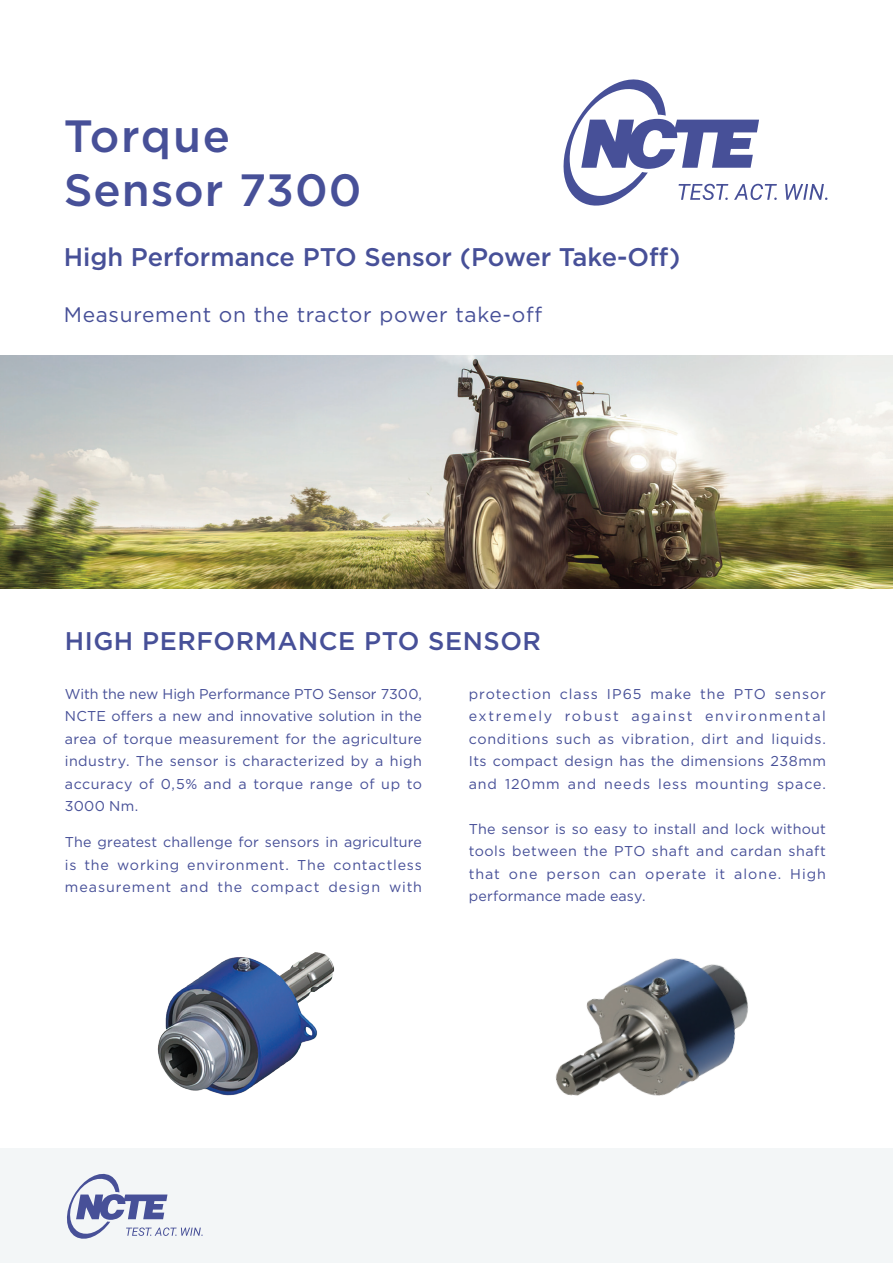
<style>
.page{position:relative;width:893px;height:1263px;background:#fff}
.page>*{position:absolute;margin:0;border:0;box-sizing:border-box;transform-origin:0 0}
.t1{font:500 45.15px/54.2px "Gotham";letter-spacing:.02em;color:#475098}
.t2{font:500 25.5px "Gotham";color:#475098}
.t3{font:500 25.5px "Gotham";letter-spacing:.02em;color:#475098}
.t4{font:21px "Gotham";letter-spacing:.035em;color:#475098}
.t5{font:14.25px/22.5px "Gotham";letter-spacing:.015em;color:#475098;text-align:right}
.t6{font:14.25px/22.5px "Gotham";letter-spacing:.035em;color:#475098}
.t7{font:14.25px "Gotham";letter-spacing:.115em;color:#475098}
.t8{font:14.25px/22.5px "Gotham";letter-spacing:.01em;color:#475098}
.t9{font:14.25px "Gotham";letter-spacing:.06em;color:#475098}
.t10{font:14.25px "Gotham";letter-spacing:.07em;color:#475098}
.t11{font:14.25px "Gotham";letter-spacing:.065em;color:#475098}
.t12{font:14.25px "Gotham";letter-spacing:.055em;color:#475098}
</style>
<div class="page">
<svg style="left:563px;top:79px;width:264px;height:127px"></svg>
<div style="left:0;top:1148px;width:893px;height:115px;background:#f3f6f7"></div>
<img style="left:0;top:355px;width:872px;height:234px">
<img style="left:872px;top:355px;width:21px;height:234px">
<svg style="left:67px;top:1173px;width:136px;height:66px"></svg>
<img style="left:157px;top:952px;width:178px;height:144px">
<img style="left:555px;top:958px;width:193px;height:138px">
<h1 class="t1" style="left:64px;top:108px;width:299px">Torque<br>Sensor 7300</h1>
<h2 class="t2" style="left:64px;top:240px;width:618px">High Performance PTO Sensor (Power Take-Off(</h2>
<h3 class="t4" style="left:64px;top:301px;width:480px">Measurement on the tractor power take-off</h3>
<h2 class="t3" style="left:65px;top:624px;width:478px">HIGH PERFORMANCE PTO SENSOR</h2>
<p class="t5" style="left:65px;top:682px;width:359px">With the new High Performance PTO Sensor 7300, NCTE offers a new and innovative solution in the area of torque measurement for the agriculture industry. The sensor is characterized by a high to</p>
<p class="t6" style="left:560px;top:682px;width:40px">class</p>
<p class="t6" style="left:650px;top:682px;width:43px">make</p>
<p class="t6" style="left:700px;top:682px;width:26px">the</p>
<p class="t11" style="left:469px;top:684px;width:84px">protection</p>
<p class="t6" style="left:607px;top:682px;width:36px">IP65</p>
<p class="t6" style="left:734px;top:682px;width:34px">PTO</p>
<p class="t6" style="left:775px;top:682px;width:53px">sensor</p>
<p class="t7" style="left:469px;top:707px;width:85px">extremely</p>
<p class="t6" style="left:565px;top:705px;width:56px">robust</p>
<p class="t7" style="left:705px;top:707px;width:122px">environmental</p>
<p class="t7" style="left:631px;top:707px;width:63px">against</p>
<p class="t6" style="left:469px;top:727px;width:81px">conditions</p>
<p class="t6" style="left:469px;top:750px;width:359px">Its compact design has the dimensions 238mm</p>
<p class="t6" style="left:777px;top:772px;width:51px">space.</p>
<p class="t6" style="left:556px;top:727px;width:36px">such</p>
<p class="t6" style="left:622px;top:727px;width:74px">vibration,</p>
<p class="t6" style="left:702px;top:727px;width:29px">dirt</p>
<p class="t6" style="left:736px;top:727px;width:30px">and</p>
<p class="t6" style="left:771px;top:727px;width:56px">liquids.</p>
<p class="t6" style="left:598px;top:727px;width:18px">as</p>
<p class="t6" style="left:139px;top:772px;width:16px">of</p>
<p class="t6" style="left:360px;top:772px;width:16px">of</p>
<p class="t6" style="left:204px;top:772px;width:29px">and</p>
<p class="t6" style="left:469px;top:772px;width:30px">and</p>
<p class="t5" style="left:469px;top:817px;width:359px">The sensor is so easy to install and lock without shaft</p>
<p class="t6" style="left:568px;top:772px;width:30px">and</p>
<p class="t6" style="left:604px;top:772px;width:47px">needs</p>
<p class="t6" style="left:658px;top:772px;width:30px">less</p>
<p class="t9" style="left:695px;top:774px;width:75px">mounting</p>
<p class="t6" style="left:161px;top:772px;width:38px">0,5%</p>
<p class="t6" style="left:505px;top:772px;width:56px">120mm</p>
<p class="t6" style="left:253px;top:772px;width:51px">torque</p>
<p class="t6" style="left:65px;top:772px;width:75px">accuracy<br>3000 Nm.</p>
<p class="t5" style="left:65px;top:831px;width:359px">The greatest challenge for sensors in agriculture contactless</p>
<p class="t6" style="left:310px;top:772px;width:45px">range</p>
<p class="t6" style="left:381px;top:772px;width:20px">up</p>
<p class="t6" style="left:238px;top:772px;width:10px">a</p>
<p class="t6" style="left:652px;top:840px;width:39px">shaft</p>
<p class="t6" style="left:469px;top:840px;width:38px">tools</p>
<p class="t6" style="left:512px;top:840px;width:66px">between</p>
<p class="t6" style="left:583px;top:840px;width:25px">the</p>
<p class="t6" style="left:696px;top:840px;width:29px">and</p>
<p class="t6" style="left:730px;top:840px;width:53px">cardan</p>
<p class="t6" style="left:614px;top:840px;width:33px">PTO</p>
<p class="t6" style="left:85px;top:853px;width:26px">the</p>
<p class="t12" style="left:117px;top:855px;width:64px">working</p>
<p class="t6" style="left:297px;top:853px;width:30px">The</p>
<p class="t6" style="left:65px;top:853px;width:13px">is</p>
<p class="t9" style="left:187px;top:855px;width:103px">environment.</p>
<p class="t8" style="left:469px;top:862px;width:178px">that<br>performance made easy.</p>
<p class="t6" style="left:734px;top:862px;width:49px">alone.</p>
<p class="t6" style="left:790px;top:862px;width:37px">High</p>
<p class="t6" style="left:715px;top:862px;width:12px">it</p>
<p class="t11" style="left:645px;top:864px;width:62px">operate</p>
<p class="t6" style="left:546px;top:862px;width:55px">person</p>
<p class="t6" style="left:509px;top:862px;width:30px">one</p>
<p class="t6" style="left:609px;top:862px;width:29px">can</p>
<p class="t6" style="left:180px;top:876px;width:30px">and</p>
<p class="t6" style="left:218px;top:876px;width:26px">the</p>
<p class="t6" style="left:328px;top:876px;width:53px">design</p>
<p class="t6" style="left:389px;top:876px;width:35px">with</p>
<p class="t10" style="left:65px;top:878px;width:108px">measurement</p>
<p class="t10" style="left:251px;top:878px;width:70px">compact</p>
</div>
